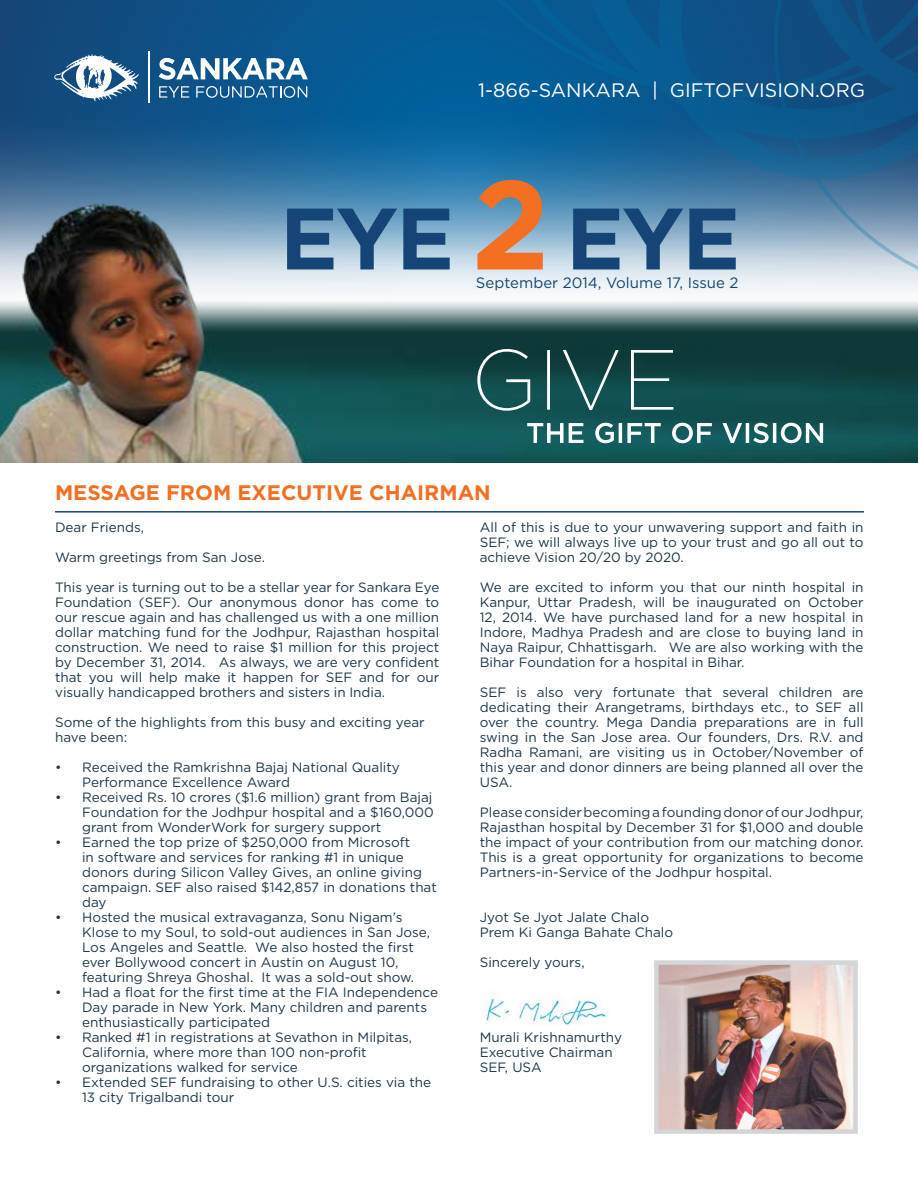
<style>
.page{position:relative;width:918px;height:1188px;background:#fff}
.page>*{position:absolute;margin:0;border:0;box-sizing:border-box;transform-origin:0 0}
.t1{font:700 87px "Gotham";letter-spacing:-.025em;color:#154577}
.t2{font:700 21px "Gotham";color:#f36f21}
.t3{font:19.5px "Gotham";color:#fff}
.t4{font:15px "Gotham";color:#154577}
.t5{font:13.5px/15px "Gotham";color:#1c374a}
.s1{font-size:126.15px;color:#f36f21}
</style>
<div class="page">
<svg style="left:0;top:0;width:487px;height:202px;background:#165e92"></svg>
<svg style="left:487px;top:0;width:431px;height:202px;background:#176093"></svg>
<svg style="left:611px;top:50px;width:195px;height:78px;background:#0a578d"></svg>
<svg style="left:864px;top:36px;width:51px;height:63px;background:#0f4f81"></svg>
<img style="left:0;top:202px;width:918px;height:261px">
<hr style="left:55px;top:511px;width:809px;height:2px;background:#154577">
<svg style="left:54px;top:54px;width:86px;height:47px"></svg>
<svg style="left:159px;top:58px;width:149px;height:22px"></svg>
<svg style="left:159px;top:86px;width:30px;height:12px"></svg>
<svg style="left:196px;top:86px;width:111px;height:12px"></svg>
<hr style="left:148px;top:52px;width:1px;height:51px;background:#fff">
<svg style="left:527px;top:423px;width:296px;height:20px"></svg>
<svg style="left:477px;top:349px;width:196px;height:62px;background:#2d5d5d"></svg>
<img style="left:483px;top:997px;width:124px;height:29px">
<img style="left:659px;top:965px;width:194px;height:164px">
<div style="left:654px;top:960px;width:204px;height:174px;border:4px solid #d3d5d6"></div>
<h3 class="t3" style="left:478px;top:79px;width:388px">1-866-SANKARA | GIFTOFVISION.ORG</h3>
<h1 class="t1" style="left:280px;top:188px;width:462px">EYE <span class="s1">2</span> EYE</h1>
<p class="t4" style="left:476px;top:275px;width:264px">September 2014, Volume 17, Issue 2</p>
<h2 class="t2" style="left:55px;top:481px;width:437px">MESSAGE FROM EXECUTIVE CHAIRMAN</h2>
<p class="t5" style="left:55px;top:520px;width:91px">Dear Friends,</p>
<p class="t5" style="left:55px;top:550px;width:211px">Warm greetings from San Jose.</p>
<p class="t5" style="left:55px;top:580px;width:386px;text-align:justify">This year is turning out to be a stellar year for Sankara Eye Foundation (SEF). Our anonymous donor has come to our rescue again and has challenged us with a one million dollar matching fund for the Jodhpur, Rajasthan hospital construction. We need to raise $1 million for this project by December 31, 2014. As always, we are very confident that you will help make it happen for SEF and for our visually handicapped brothers and sisters in India.</p>
<p class="t5" style="left:55px;top:715px;width:371px">Some of the highlights from this busy and exciting year have been:</p>
<p class="t5" style="left:82px;top:760px;width:319px;text-indent:-27px">• Received the Ramkrishna Bajaj National Quality<br>Performance Excellence Award</p>
<p class="t5" style="left:82px;top:790px;width:353px;text-align:justify;text-indent:-27px">• Received Rs. 10 crores ($1.6 million) grant from Bajaj Foundation for the Jodhpur hospital and a $160,000 grant from WonderWork for surgery support</p>
<p class="t5" style="left:82px;top:835px;width:356px;text-indent:-27px">• Earned the top prize of $250,000 from Microsoft<br>in software and services for ranking #1 in unique donors during Silicon Valley Gives, an online giving campaign. SEF also raised $142,857 in donations that day</p>
<p class="t5" style="left:82px;top:910px;width:350px;text-indent:-27px">• Hosted the musical extravaganza, Sonu Nigam’s Klose to my Soul, to sold-out audiences in San Jose, Los Angeles and Seattle. We also hosted the first ever Bollywood concert in Austin on August 10, featuring Shreya Ghoshal. It was a sold-out show.</p>
<p class="t5" style="left:82px;top:985px;width:358px;text-indent:-27px">• Had a float for the first time at the FIA Independence<br>Day parade in New York. Many children and parents enthusiastically participated</p>
<p class="t5" style="left:82px;top:1030px;width:332px;text-indent:-27px">• Ranked #1 in registrations at Sevathon in Milpitas,<br>California, where more than 100 non-profit organizations walked for service</p>
<p class="t5" style="left:82px;top:1075px;width:351px;text-indent:-27px">• Extended SEF fundraising to other U.S. cities via the<br>13 city Trigalbandi tour</p>
<p class="t5" style="left:480px;top:520px;width:385px;text-align:justify">All of this is due to your unwavering support and faith in SEF; we will always live up to your trust and go all out to achieve Vision 20/20 by 2020.</p>
<p class="t5" style="left:480px;top:580px;width:385px;text-align:justify">We are excited to inform you that our ninth hospital in Kanpur, Uttar Pradesh, will be inaugurated on October 12, 2014. We have purchased land for a new hospital in Indore, Madhya Pradesh and are close to buying land in Naya Raipur, Chhattisgarh. We are also working with the Bihar Foundation for a hospital in Bihar.</p>
<p class="t5" style="left:480px;top:685px;width:385px;text-align:justify">SEF is also very fortunate that several children are dedicating their Arangetrams, birthdays etc., to SEF all over the country. Mega Dandia preparations are in full swing in the San Jose area. Our founders, Drs. R.V. and Radha Ramani, are visiting us in October/November of this year and donor dinners are being planned all over the USA.</p>
<p class="t5" style="left:480px;top:805px;width:385px;text-align:justify">Please consider becoming a founding donor of our Jodhpur, Rajasthan hospital by December 31 for $1,000 and double the impact of your contribution from our matching donor.<br>This is a great opportunity for organizations to become Partners-in-Service of the Jodhpur hospital.</p>
<p class="t5" style="left:480px;top:910px;width:195px">Jyot Se Jyot Jalate Chalo<br>Prem Ki Ganga Bahate Chalo</p>
<p class="t5" style="left:480px;top:955px;width:106px">Sincerely yours,</p>
<p class="t5" style="left:480px;top:1030px;width:144px">Murali Krishnamurthy<br>Executive Chairman<br>SEF, USA</p>
</div>
